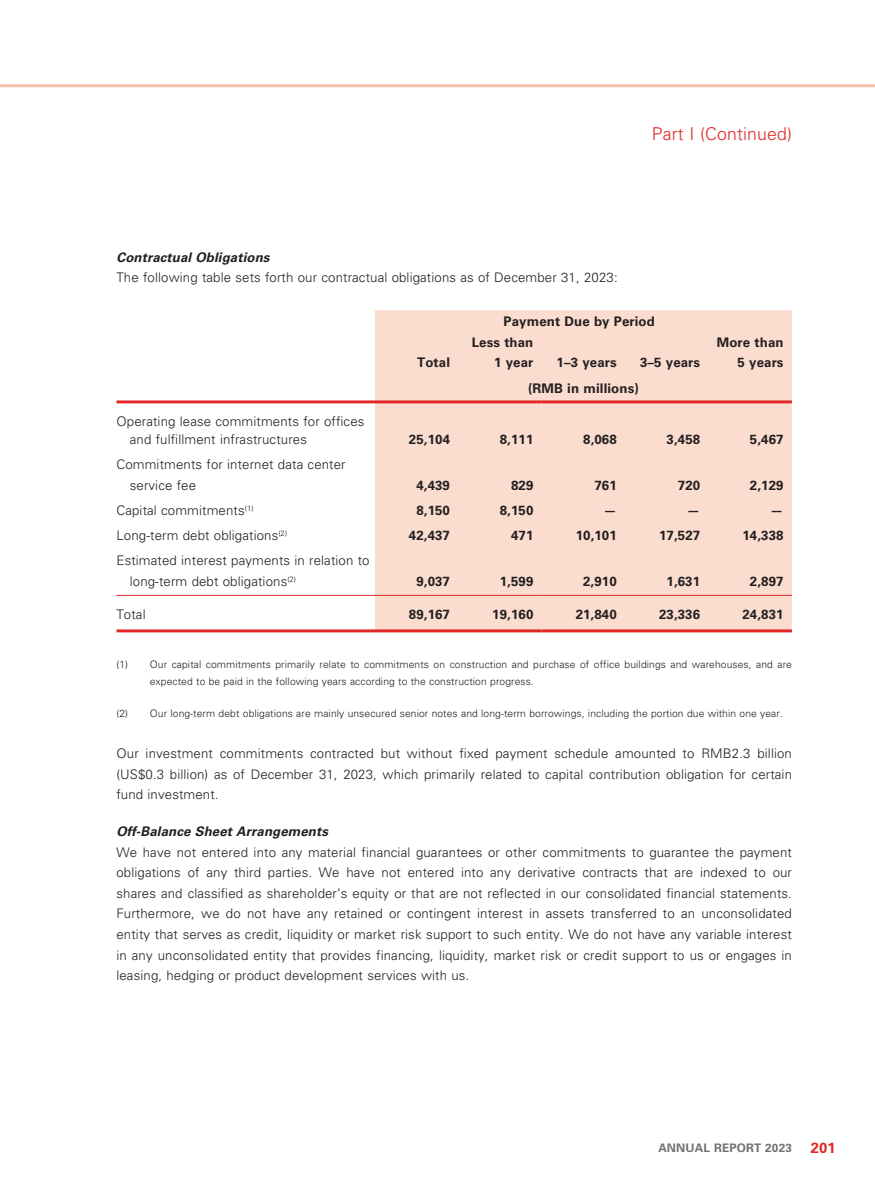
<style>
.page{position:relative;width:875px;height:1188px;background:#fff}
.page>*{position:absolute;margin:0;border:0;box-sizing:border-box;transform-origin:0 0}
.t1{font:300 17.7px "Univers";letter-spacing:.01em;color:#e12726}
.t2{font:700 14.7px "Univers";color:#e12726}
.t3{font:300 13.2px/20.5px "Univers";letter-spacing:.01em;color:#231f20}
.t4{font:700 13.2px/20.5px "Univers";letter-spacing:.01em;color:#231f20;text-align:right}
.t5{font:italic 700 13.2px "Univers";letter-spacing:.01em;color:#231f20}
.t6{font:700 11.7px "Univers";letter-spacing:.015em;color:#707174}
.t7{font:300 10.35px/16.2px "Univers";letter-spacing:.01em;color:#231f20}
</style>
<div class="page">
<hr style="left:0;top:84px;width:875px;height:3px;background:#f5bea8">
<div style="left:375px;top:310px;width:417px;height:319px;background:#faddcf"></div>
<hr style="left:116px;top:400px;width:426px;height:3px;background:#e12726">
<hr style="left:542px;top:400px;width:250px;height:3px;background:#e12726">
<hr style="left:116px;top:629px;width:426px;height:3px;background:#e12726">
<hr style="left:542px;top:629px;width:250px;height:3px;background:#e12726">
<hr style="left:116px;top:595px;width:426px;height:1px;background:#e12726">
<hr style="left:542px;top:595px;width:250px;height:1px;background:#e12726">
<h1 class="t1" style="left:652px;top:127px;width:142px">Part I (Continued)</h1>
<p class="t5" style="left:116px;top:252px;width:155px">Contractual Obligations</p>
<p class="t3" style="left:116px;top:268px;width:503px">The following table sets forth our contractual obligations as of December 31, 2023:</p>
<p class="t4" style="left:503px;top:312px;width:153px">Payment Due by Period</p>
<p class="t4" style="left:417px;top:354px;width:34px">Total</p>
<p class="t4" style="left:472px;top:333px;width:63px">Less than<br>1 year</p>
<p class="t4" style="left:556px;top:354px;width:62px">1–3 years</p>
<p class="t4" style="left:640px;top:354px;width:62px">3–5 years</p>
<p class="t4" style="left:528px;top:379px;width:112px">(RMB in millions)</p>
<p class="t4" style="left:717px;top:333px;width:68px">More than<br>5 years</p>
<p class="t3" style="left:130px;top:413px;width:236px;line-height:18.5px;text-indent:-13px">Operating lease commitments for offices and fulfillment infrastructures</p>
<p class="t3" style="left:130px;top:456px;width:217px;text-indent:-13px">Commitments for internet data center service fee</p>
<p class="t4" style="left:409px;top:430px;width:43px">25,104</p>
<p class="t4" style="left:500px;top:430px;width:35px">8,111</p>
<p class="t4" style="left:583px;top:430px;width:35px">8,068</p>
<p class="t4" style="left:666px;top:430px;width:35px">3,458</p>
<p class="t4" style="left:750px;top:430px;width:35px">5,467</p>
<p class="t4" style="left:416px;top:476px;width:35px">4,439</p>
<p class="t4" style="left:511px;top:476px;width:24px">829</p>
<p class="t4" style="left:594px;top:476px;width:24px">761</p>
<p class="t4" style="left:678px;top:476px;width:24px">720</p>
<p class="t4" style="left:750px;top:476px;width:35px">2,129</p>
<p class="t3" style="left:116px;top:501px;width:139px">Capital commitments<sup>(1)</sup></p>
<p class="t4" style="left:416px;top:501px;width:35px">8,150</p>
<p class="t4" style="left:500px;top:501px;width:35px">8,150</p>
<p class="t4" style="left:603px;top:501px;width:15px">—</p>
<p class="t4" style="left:687px;top:501px;width:15px">—</p>
<p class="t4" style="left:770px;top:501px;width:15px">—</p>
<p class="t3" style="left:116px;top:526px;width:172px">Long-term debt obligations<sup>(2)</sup></p>
<p class="t4" style="left:409px;top:526px;width:43px">42,437</p>
<p class="t4" style="left:511px;top:526px;width:24px">471</p>
<p class="t4" style="left:576px;top:526px;width:43px">10,101</p>
<p class="t4" style="left:659px;top:526px;width:43px">17,527</p>
<p class="t4" style="left:742px;top:526px;width:43px">14,338</p>
<p class="t3" style="left:130px;top:552px;width:241px;text-indent:-13px">Estimated interest payments in relation to long-term debt obligations<sup>(2)</sup></p>
<p class="t4" style="left:416px;top:572px;width:35px">9,037</p>
<p class="t4" style="left:500px;top:572px;width:35px">1,599</p>
<p class="t4" style="left:583px;top:572px;width:35px">2,910</p>
<p class="t4" style="left:666px;top:572px;width:35px">1,631</p>
<p class="t4" style="left:750px;top:572px;width:35px">2,897</p>
<p class="t3" style="left:116px;top:606px;width:31px">Total</p>
<p class="t4" style="left:409px;top:606px;width:43px">89,167</p>
<p class="t4" style="left:492px;top:606px;width:43px">19,160</p>
<p class="t4" style="left:576px;top:606px;width:43px">21,840</p>
<p class="t4" style="left:659px;top:606px;width:43px">23,336</p>
<p class="t4" style="left:742px;top:606px;width:43px">24,831</p>
<p class="t7" style="left:150px;top:658px;width:644px;text-indent:-33px">(1) Our capital commitments primarily relate to commitments on construction and purchase of office buildings and warehouses, and are expected to be paid in the following years according to the construction progress.</p>
<p class="t7" style="left:116px;top:706px;width:668px">(2) Our long-term debt obligations are mainly unsecured senior notes and long-term borrowings, including the portion due within one year.</p>
<p class="t3" style="left:116px;top:744px;width:677px;text-align:justify">Our investment commitments contracted but without fixed payment schedule amounted to RMB2.3 billion (US$0.3 billion) as of December 31, 2023, which primarily related to capital contribution obligation for certain fund investment.</p>
<p class="t5" style="left:116px;top:827px;width:213px">Off-Balance Sheet Arrangements</p>
<p class="t3" style="left:116px;top:843px;width:677px;text-align:justify">We have not entered into any material financial guarantees or other commitments to guarantee the payment obligations of any third parties. We have not entered into any derivative contracts that are indexed to our shares and classified as shareholder’s equity or that are not reflected in our consolidated financial statements.<br>Furthermore, we do not have any retained or contingent interest in assets transferred to an unconsolidated entity that serves as credit, liquidity or market risk support to such entity. We do not have any variable interest in any unconsolidated entity that provides financing, liquidity, market risk or credit support to us or engages in leasing, hedging or product development services with us.</p>
<p class="t6" style="left:658px;top:1144px;width:135px">ANNUAL REPORT 2023</p>
<p class="t2" style="left:811px;top:1142px;width:26px">201</p>
</div>
